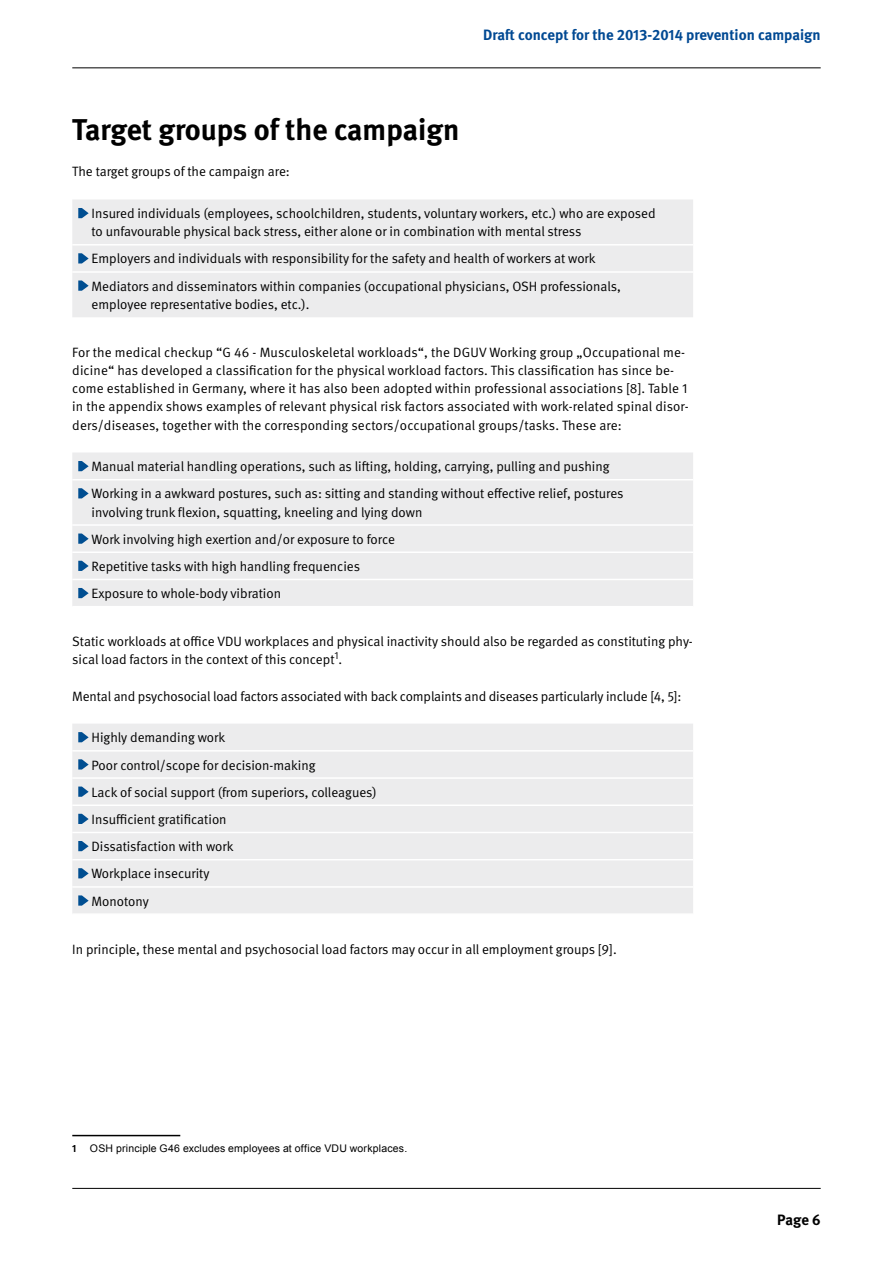
<style>
.page{position:relative;width:893px;height:1263px;background:#fff}
.page>*{position:absolute;margin:0;border:0;box-sizing:border-box;transform-origin:0 0}
.t1{font:700 30px "DGUV Meta";color:#000}
.t2{font:700 15px "DGUV Meta";color:#004993}
.t3{font:700 15px "DGUV Meta";color:#000}
.t4{font:13.5px/27.2px "DGUV Meta";color:#000}
.t5{font:10.5px "Arial";letter-spacing:.015em;color:#000}
.t6{font:700 10.5px "DGUV Meta";color:#000}
</style>
<div class="page">
<hr style="left:72px;top:68px;width:749px;height:1px;background:#000">
<hr style="left:72px;top:1188px;width:749px;height:1px;background:#000">
<div style="left:72px;top:200px;width:621px;height:117px;background:#ececed"></div>
<hr style="left:72px;top:244px;width:621px;height:2px;background:#fff">
<hr style="left:72px;top:271px;width:621px;height:2px;background:#fff">
<svg style="left:78px;top:208px;width:11px;height:10px"></svg>
<svg style="left:78px;top:253px;width:11px;height:10px"></svg>
<svg style="left:78px;top:280px;width:11px;height:11px"></svg>
<div style="left:72px;top:453px;width:621px;height:153px;background:#ececed"></div>
<hr style="left:72px;top:479px;width:621px;height:1px;background:#fff">
<hr style="left:72px;top:524px;width:621px;height:2px;background:#fff">
<hr style="left:72px;top:551px;width:621px;height:2px;background:#fff">
<hr style="left:72px;top:579px;width:621px;height:1px;background:#fff">
<svg style="left:78px;top:461px;width:11px;height:10px"></svg>
<svg style="left:78px;top:488px;width:11px;height:10px"></svg>
<svg style="left:78px;top:533px;width:11px;height:11px"></svg>
<svg style="left:78px;top:561px;width:11px;height:10px"></svg>
<svg style="left:78px;top:588px;width:11px;height:10px"></svg>
<div style="left:72px;top:724px;width:621px;height:189px;background:#ececed"></div>
<hr style="left:72px;top:750px;width:621px;height:1px;background:#fff">
<hr style="left:72px;top:777px;width:621px;height:2px;background:#fff">
<hr style="left:72px;top:804px;width:621px;height:2px;background:#fff">
<hr style="left:72px;top:832px;width:621px;height:1px;background:#fff">
<hr style="left:72px;top:859px;width:621px;height:1px;background:#fff">
<hr style="left:72px;top:886px;width:621px;height:2px;background:#fff">
<svg style="left:78px;top:732px;width:11px;height:10px"></svg>
<svg style="left:78px;top:759px;width:11px;height:10px"></svg>
<svg style="left:78px;top:786px;width:11px;height:11px"></svg>
<svg style="left:78px;top:814px;width:11px;height:10px"></svg>
<svg style="left:78px;top:841px;width:11px;height:10px"></svg>
<svg style="left:78px;top:868px;width:11px;height:10px"></svg>
<svg style="left:78px;top:895px;width:11px;height:11px"></svg>
<hr style="left:72px;top:1135px;width:108px;height:1px;background:#000">
<p class="t2" style="left:483px;top:26px;width:339px">Draft concept for the 2013-2014 prevention campaign</p>
<h1 class="t1" style="left:72px;top:112px;width:389px">Target groups of the campaign</h1>
<p class="t4" style="left:72px;top:159px;width:219px">The target groups of the campaign are:</p>
<p class="t4" style="left:92px;top:205px;width:566px;line-height:18.1px">Insured individuals (employees, schoolchildren, students, voluntary workers, etc.) who are exposed to unfavourable physical back stress, either alone or in combination with mental stress</p>
<p class="t4" style="left:92px;top:246px;width:531px">Employers and individuals with responsibility for the safety and health of workers at work<br>Mediators and disseminators within companies (occupational physicians, OSH professionals,</p>
<p class="t4" style="left:92px;top:291px;width:219px">employee representative bodies, etc.).</p>
<p class="t4" style="left:72px;top:344px;width:618px;line-height:18.1px">For the medical checkup “G 46 - Musculoskeletal workloads“, the DGUV Working group „Occupational me&shy;dicine“ has developed a classification for the physical workload factors. This classification has since be&shy;come established in Germany, where it has also been adopted within professional associations [8]. Table 1 in the appendix shows examples of relevant physical risk factors associated with work-related spinal disor&shy;ders/diseases, together with the corresponding sectors/occupational groups/tasks. These are:</p>
<p class="t4" style="left:92px;top:453px;width:533px">Manual material handling operations, such as lifting, holding, carrying, pulling and pushing<br>Working in a awkward postures, such as: sitting and standing without effective relief, postures</p>
<p class="t4" style="left:92px;top:499px;width:332px">involving trunk flexion, squatting, kneeling and lying down Work involving high exertion and/or exposure to force Repetitive tasks with high handling frequencies<br>Exposure to whole-body vibration</p>
<p class="t4" style="left:72px;top:633px;width:622px;line-height:18.1px">Static workloads at office VDU workplaces and physical inactivity should also be regarded as constituting phy&shy;sical load factors in the context of this concept<sup>1</sup>.</p>
<p class="t4" style="left:72px;top:683px;width:611px">Mental and psychosocial load factors associated with back complaints and diseases particularly include [4, 5]:</p>
<p class="t4" style="left:91px;top:724px;width:287px">Highly demanding work<br>Poor control/scope for decision-making<br>Lack of social support (from superiors, colleagues)<br>Insufficient gratification<br>Dissatisfaction with work<br>Workplace insecurity<br>Monotony</p>
<p class="t4" style="left:72px;top:936px;width:546px">In principle, these mental and psychosocial load factors may occur in all employment groups [9].</p>
<p class="t6" style="left:72px;top:1142px;width:6px">1</p>
<p class="t5" style="left:90px;top:1142px;width:319px">OSH principle G46 excludes employees at office VDU workplaces.</p>
<p class="t3" style="left:777px;top:1210px;width:45px">Page 6</p>
</div>
